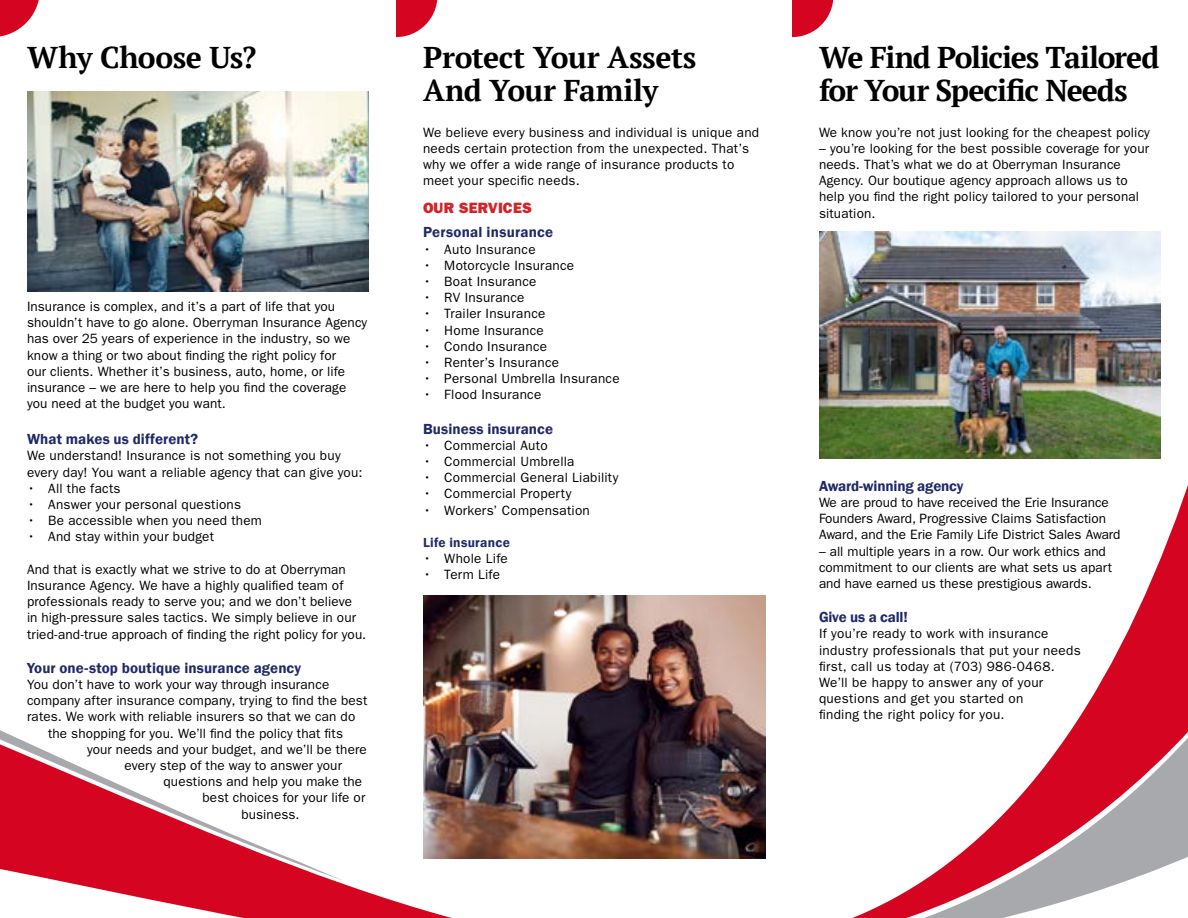
<style>
.page{position:relative;width:1188px;height:918px;background:#fff}
.page>*{position:absolute;margin:0;border:0;box-sizing:border-box;transform-origin:0 0}
.t1{font:700 30px/33px "PT Serif";letter-spacing:-.025em;color:#000}
.t2{font:600 15px "Franklin Gothic";letter-spacing:.005em;color:#202a68}
.t3{font:15px "ITC Franklin Gothic Std Hvy";letter-spacing:.01em;color:#d2232a}
.t4{font:13.5px/16.2px "ITC Franklin Gothic Std";letter-spacing:.01em;color:#000}
.t5{font:600 13.5px "Franklin Gothic";letter-spacing:.02em;color:#202a68}
</style>
<div class="page">
<svg style="left:0;top:485px;width:1188px;height:433px"></svg>
<svg style="left:0;top:0;width:39px;height:37px"></svg>
<svg style="left:396px;top:0;width:41px;height:37px"></svg>
<svg style="left:792px;top:0;width:41px;height:37px"></svg>
<img style="left:423px;top:596px;width:342px;height:263px">
<img style="left:27px;top:92px;width:342px;height:200px">
<img style="left:819px;top:231px;width:342px;height:228px">
<h1 class="t1" style="left:27px;top:40px;width:231px">Why Choose Us?</h1>
<p class="t4" style="left:27px;top:298px;width:342px">Insurance is complex, and it’s a part of life that you shouldn’t have to go alone. Oberryman Insurance Agency has over 25 years of experience in the industry, so we know a thing or two about finding the right policy for<br>our clients. Whether it’s business, auto, home, or life insurance – we are here to help you find the coverage you need at the budget you want.</p>
<p class="t2" style="left:27px;top:430px;width:173px">What makes us different?</p>
<p class="t4" style="left:27px;top:448px;width:337px">We understand! Insurance is not something you buy every day! You want a reliable agency that can give you:</p>
<p class="t4" style="left:27px;top:480px;width:95px">• All the facts</p>
<p class="t4" style="left:27px;top:496px;width:216px">• Answer your personal questions</p>
<p class="t4" style="left:27px;top:513px;width:236px">• Be accessible when you need them</p>
<p class="t4" style="left:27px;top:529px;width:189px">• And stay within your budget</p>
<p class="t4" style="left:27px;top:561px;width:341px">And that is exactly what we strive to do at Oberryman Insurance Agency. We have a highly qualified team of professionals ready to serve you; and we don’t believe<br>in high-pressure sales tactics. We simply believe in our tried-and-true approach of finding the right policy for you.</p>
<p class="t2" style="left:27px;top:659px;width:276px">Your one-stop boutique insurance agency</p>
<p class="t4" style="left:27px;top:676px;width:304px">You don’t have to work your way through insurance</p>
<p class="t4" style="left:27px;top:693px;width:342px">company after insurance company, trying to find the best</p>
<p class="t4" style="left:27px;top:709px;width:330px">rates. We work with reliable insurers so that we can do</p>
<p class="t4" style="left:48px;top:725px;width:297px">the shopping for you. We’ll find the policy that fits</p>
<p class="t4" style="left:87px;top:741px;width:281px">your needs and your budget, and we’ll be there</p>
<p class="t4" style="left:125px;top:757px;width:219px">every step of the way to answer your</p>
<p class="t4" style="left:164px;top:774px;width:200px">questions and help you make the</p>
<p class="t4" style="left:203px;top:790px;width:164px">best choices for your life or</p>
<p class="t4" style="left:242px;top:806px;width:60px">business.</p>
<h1 class="t1" style="left:423px;top:40px;width:275px">Protect Your Assets<br>And Your Family</h1>
<h1 class="t1" style="left:819px;top:40px;width:342px">We Find Policies Tailored for Your Specific Needs</h1>
<p class="t4" style="left:423px;top:124px;width:338px">We believe every business and individual is unique and needs certain protection from the unexpected. That’s why we offer a wide range of insurance products to meet your specific needs.</p>
<p class="t2" style="left:423px;top:223px;width:132px">Personal insurance</p>
<p class="t4" style="left:423px;top:241px;width:114px">• Auto Insurance</p>
<p class="t4" style="left:423px;top:257px;width:153px">• Motorcycle Insurance</p>
<p class="t4" style="left:423px;top:273px;width:115px">• Boat Insurance</p>
<p class="t4" style="left:423px;top:290px;width:103px">• RV Insurance</p>
<p class="t4" style="left:423px;top:306px;width:124px">• Trailer Insurance</p>
<p class="t4" style="left:423px;top:322px;width:122px">• Home Insurance</p>
<p class="t4" style="left:423px;top:338px;width:126px">• Condo Insurance</p>
<p class="t4" style="left:423px;top:354px;width:138px">• Renter’s Insurance</p>
<p class="t4" style="left:423px;top:371px;width:198px">• Personal Umbrella Insurance</p>
<p class="t4" style="left:423px;top:387px;width:120px">• Flood Insurance</p>
<p class="t2" style="left:423px;top:419px;width:132px">Business insurance</p>
<p class="t4" style="left:423px;top:437px;width:126px">• Commercial Auto</p>
<p class="t4" style="left:423px;top:453px;width:153px">• Commercial Umbrella</p>
<p class="t4" style="left:423px;top:470px;width:197px">• Commercial General Liability</p>
<p class="t4" style="left:423px;top:486px;width:150px">• Commercial Property</p>
<p class="t4" style="left:423px;top:502px;width:168px">• Workers’ Compensation</p>
<p class="t5" style="left:423px;top:534px;width:88px">Life insurance</p>
<p class="t4" style="left:423px;top:551px;width:86px">• Whole Life</p>
<p class="t4" style="left:423px;top:567px;width:79px">• Term Life</p>
<p class="t3" style="left:423px;top:199px;width:111px">OUR SERVICES</p>
<p class="t4" style="left:819px;top:124px;width:332px">We know you’re not just looking for the cheapest policy</p>
<p class="t4" style="left:819px;top:140px;width:332px">– you’re looking for the best possible coverage for your needs. That’s what we do at Oberryman Insurance Agency. Our boutique agency approach allows us to help you find the right policy tailored to your personal</p>
<p class="t4" style="left:819px;top:205px;width:58px">situation.</p>
<p class="t2" style="left:819px;top:477px;width:146px">Award-winning agency</p>
<p class="t4" style="left:819px;top:494px;width:303px">We are proud to have received the Erie Insurance<br>Founders Award, Progressive Claims Satisfaction<br>Award, and the Erie Family Life District Sales Award</p>
<p class="t4" style="left:819px;top:543px;width:295px">– all multiple years in a row. Our work ethics and commitment to our clients are what sets us apart and have earned us these prestigious awards.</p>
<p class="t2" style="left:819px;top:608px;width:90px">Give us a call!</p>
<p class="t4" style="left:819px;top:626px;width:263px">If you’re ready to work with insurance industry professionals that put your needs first, call us today at (703) 986-0468.<br>We’ll be happy to answer any of your questions and get you started on<br>finding the right policy for you.</p>
</div>
